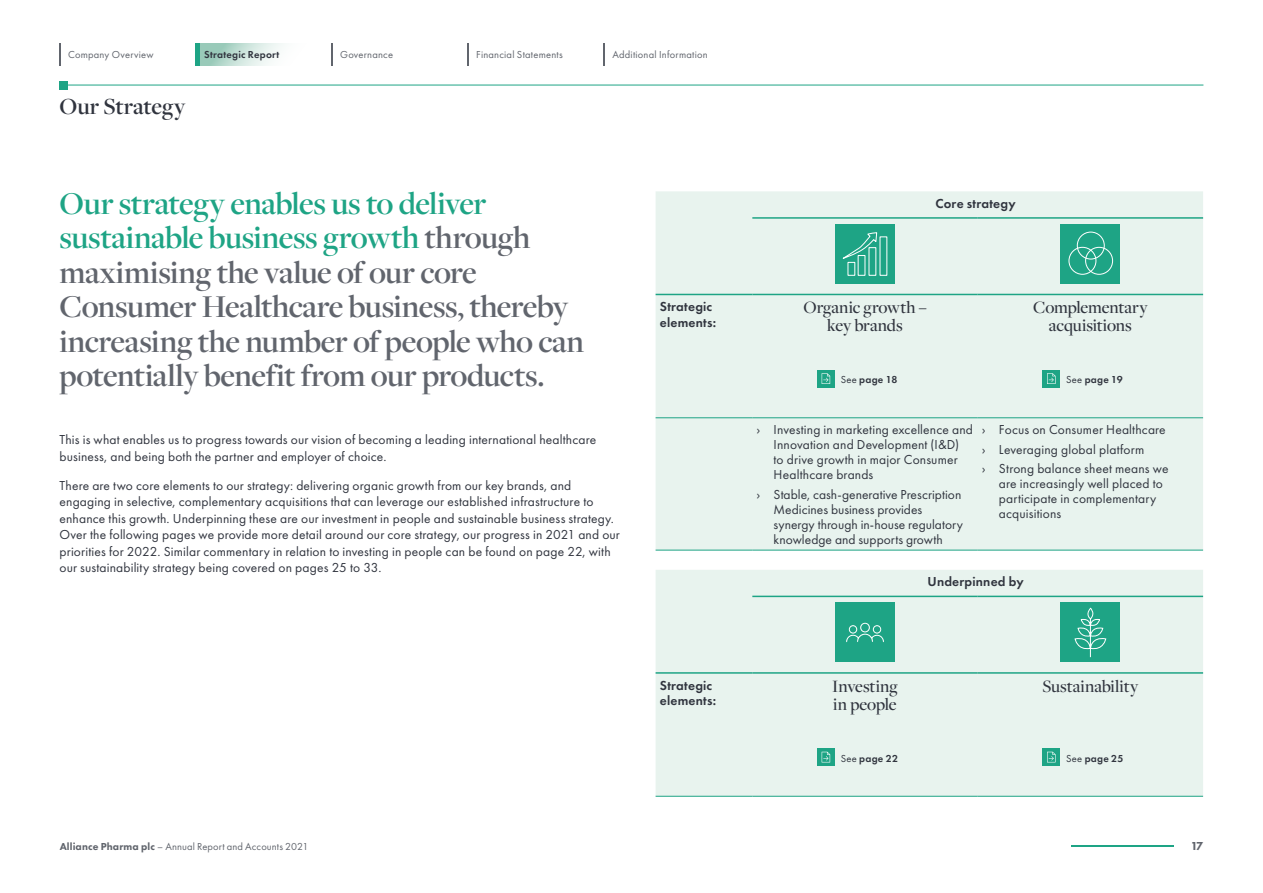
<style>
.page{position:relative;width:1263px;height:893px;background:#fff}
.page>*{position:absolute;margin:0;border:0;box-sizing:border-box;transform-origin:0 0}
.t1{font:600 33px/34.5px "Freight Disp Pro";letter-spacing:-.015em;color:#61656d}
.t2{font:600 24px "Freight Disp Pro";letter-spacing:.005em;color:#30343e}
.t3{font:500 18px/18px "Freight Disp Pro";letter-spacing:-.005em;color:#30343e;text-align:center}
.t4{font:13.5px/15px "Futura PT";letter-spacing:.01em;color:#30343e}
.t5{font:600 13.5px/15.8px "Futura PT";letter-spacing:.015em;color:#30343e}
.t6{font:800 12px "Futura PT";color:#61656d}
.t7{font:10.5px "Futura PT";letter-spacing:.02em;color:#61656d}
.t8{font:600 10.5px "Futura PT";letter-spacing:.02em;color:#30343e}
.s1{color:#1ea485}
.s2{font-weight:400}
.s3{font-weight:800}
</style>
<div class="page">
<div style="left:656px;top:191px;width:547px;height:359px;background:#e8f3ee"></div>
<hr style="left:656px;top:417px;width:96px;height:1px;background:#1ea485">
<hr style="left:752px;top:417px;width:226px;height:1px;background:#1ea485">
<hr style="left:978px;top:417px;width:225px;height:1px;background:#1ea485">
<hr style="left:656px;top:550px;width:96px;height:1px;background:#1ea485">
<hr style="left:752px;top:550px;width:226px;height:1px;background:#1ea485">
<hr style="left:978px;top:550px;width:225px;height:1px;background:#1ea485">
<hr style="left:656px;top:294px;width:96px;height:1px;background:#1ea485">
<hr style="left:752px;top:217px;width:226px;height:2px;background:#1ea485">
<hr style="left:978px;top:217px;width:225px;height:2px;background:#1ea485">
<hr style="left:752px;top:294px;width:226px;height:1px;background:#1ea485">
<hr style="left:978px;top:294px;width:225px;height:1px;background:#1ea485">
<svg style="left:835px;top:224px;width:60px;height:60px;background:#2fab8e"></svg>
<div style="left:848px;top:262px;width:7px;height:14px;border:1px solid #fff"></div>
<svg style="left:842px;top:217px;width:35px;height:42px"></svg>
<div style="left:1061px;top:224px;width:59px;height:60px;background:#1ea485"></div>
<div style="left:1077px;top:232px;width:27px;height:27px;border:1px solid #fff;border-radius:50%"></div>
<div style="left:1085px;top:247px;width:28px;height:28px;border:1px solid #fff;border-radius:50%"></div>
<div style="left:1069px;top:247px;width:27px;height:28px;border:1px solid #fff;border-radius:50%"></div>
<div style="left:817px;top:370px;width:17px;height:17px;background:#1ea485"></div>
<svg style="left:822px;top:373px;width:8px;height:11px"></svg>
<div style="left:1043px;top:370px;width:17px;height:17px;background:#1ea485"></div>
<svg style="left:1047px;top:373px;width:8px;height:11px"></svg>
<div style="left:656px;top:570px;width:547px;height:226px;background:#e8f3ee"></div>
<hr style="left:656px;top:672px;width:96px;height:2px;background:#1ea485">
<hr style="left:656px;top:796px;width:96px;height:1px;background:#1ea485">
<hr style="left:752px;top:796px;width:226px;height:1px;background:#1ea485">
<hr style="left:978px;top:796px;width:225px;height:1px;background:#1ea485">
<hr style="left:752px;top:596px;width:226px;height:1px;background:#1ea485">
<hr style="left:978px;top:596px;width:225px;height:1px;background:#1ea485">
<hr style="left:752px;top:672px;width:226px;height:2px;background:#1ea485">
<hr style="left:978px;top:672px;width:225px;height:2px;background:#1ea485">
<div style="left:835px;top:603px;width:60px;height:59px;background:#1ea485"></div>
<svg style="left:846px;top:623px;width:38px;height:19px"></svg>
<div style="left:1061px;top:603px;width:59px;height:59px;background:#1ea485"></div>
<svg style="left:1074px;top:607px;width:32px;height:51px"></svg>
<svg style="left:817px;top:749px;width:17px;height:17px"></svg>
<svg style="left:822px;top:752px;width:8px;height:10px"></svg>
<svg style="left:1043px;top:749px;width:17px;height:17px"></svg>
<svg style="left:1047px;top:752px;width:8px;height:10px"></svg>
<svg style="left:200px;top:43px;width:83px;height:22px"></svg>
<hr style="left:1071px;top:846px;width:103px;height:1px;background:#1ea485">
<hr style="left:196px;top:43px;width:4px;height:22px;background:#1ea485">
<hr style="left:68px;top:85px;width:1135px;height:1px;background:#1ea485">
<div style="left:60px;top:81px;width:8px;height:8px;background:#1ea485"></div>
<svg style="left:60px;top:43px;width:1px;height:22px"></svg>
<svg style="left:332px;top:43px;width:1px;height:22px"></svg>
<svg style="left:604px;top:43px;width:1px;height:22px"></svg>
<svg style="left:468px;top:43px;width:1px;height:22px"></svg>
<p class="t7" style="left:68px;top:48px;width:87px">Company Overview</p>
<p class="t8" style="left:204px;top:47px;width:77px">Strategic Report</p>
<p class="t7" style="left:340px;top:48px;width:54px">Governance</p>
<p class="t7" style="left:476px;top:48px;width:88px">Financial Statements</p>
<p class="t7" style="left:612px;top:48px;width:97px">Additional Information</p>
<h2 class="t2" style="left:60px;top:91px;width:127px">Our Strategy</h2>
<h1 class="t1" style="left:60px;top:185px;width:526px"><span class="s1">Our strategy enables us to deliver sustainable business growth</span> through maximising the value of our core Consumer Healthcare business, thereby increasing the number of people who can potentially benefit from our products.</h1>
<p class="t5" style="left:935px;top:195px;width:82px">Core strategy</p>
<p class="t5" style="left:660px;top:299px;width:58px">Strategic elements:</p>
<h3 class="t3" style="left:803px;top:298px;width:125px">Organic growth – key brands</h3>
<p class="t8" style="left:841px;top:373px;width:58px"><span class="s2">See</span> page 18</p>
<h3 class="t3" style="left:1033px;top:298px;width:116px">Complementary acquisitions</h3>
<p class="t8" style="left:1066px;top:373px;width:58px"><span class="s2">See</span> page 19</p>
<p class="t4" style="left:60px;top:431px;width:538px;line-height:16.5px">This is what enables us to progress towards our vision of becoming a leading international healthcare business, and being both the partner and employer of choice.</p>
<p class="t4" style="left:60px;top:477px;width:562px;line-height:16.5px">There are two core elements to our strategy: delivering organic growth from our key brands, and engaging in selective, complementary acquisitions that can leverage our established infrastructure to enhance this growth. Underpinning these are our investment in people and sustainable business strategy.<br>Over the following pages we provide more detail around our core strategy, our progress in 2021 and our priorities for 2022. Similar commentary in relation to investing in people can be found on page 22, with our sustainability strategy being covered on pages 25 to 33.</p>
<p class="t4" style="left:774px;top:422px;width:201px;text-indent:-17px">› Investing in marketing excellence and<br>Innovation and Development (I&amp;D)<br>to drive growth in major Consumer<br>Healthcare brands</p>
<p class="t4" style="left:774px;top:487px;width:191px;text-indent:-17px">› Stable, cash-generative Prescription Medicines business provides synergy through in-house regulatory knowledge and supports growth</p>
<p class="t4" style="left:982px;top:420px;width:188px;line-height:19.2px">› Focus on Consumer Healthcare › Leveraging global platform<br>› Strong balance sheet means we</p>
<p class="t4" style="left:999px;top:476px;width:165px">are increasingly well placed to participate in complementary acquisitions</p>
<p class="t5" style="left:927px;top:574px;width:98px">Underpinned by</p>
<p class="t5" style="left:660px;top:677px;width:58px">Strategic elements:</p>
<h3 class="t3" style="left:832px;top:676px;width:67px;text-align:left">Investing in people</h3>
<p class="t8" style="left:841px;top:752px;width:59px"><span class="s2">See</span> page 22</p>
<h3 class="t3" style="left:1042px;top:676px;width:97px">Sustainability</h3>
<p class="t8" style="left:1066px;top:752px;width:59px"><span class="s2">See</span> page 25</p>
<p class="t7" style="left:60px;top:840px;width:250px"><span class="s3">Alliance Pharma plc</span> – Annual Report and Accounts 2021</p>
<p class="t6" style="left:1191px;top:839px;width:14px">17</p>
</div>
